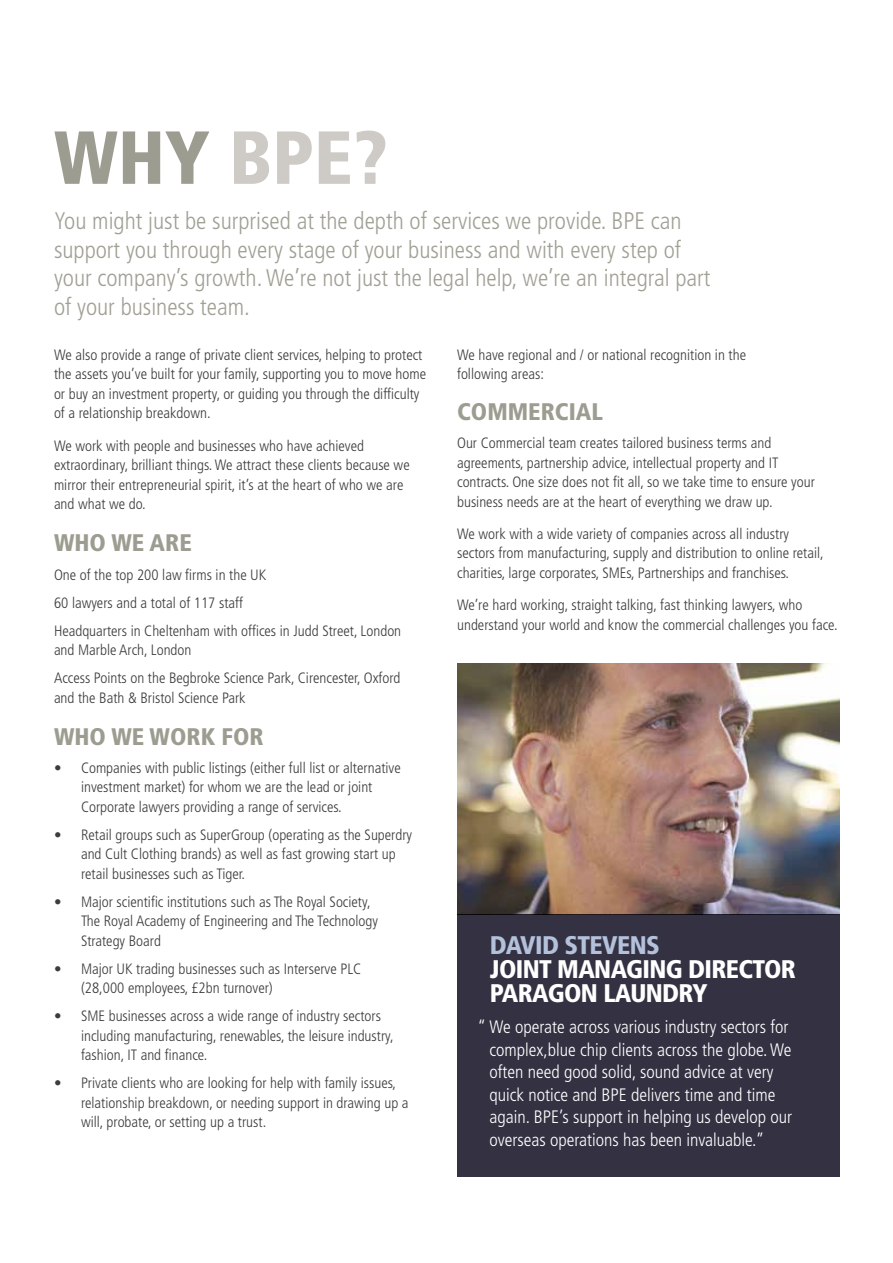
<style>
.page{position:relative;width:893px;height:1263px;background:#fff}
.page>*{position:absolute;margin:0;border:0;box-sizing:border-box;transform-origin:0 0}
.t1{font:900 condensed 75px "Frutiger";color:#cecbc6}
.t2{font:900 condensed 25.5px/24px "Frutiger";letter-spacing:-.025em;color:#fff}
.t3{font:900 condensed 25.5px "Frutiger";letter-spacing:-.025em;color:#b3c1da}
.t4{font:300 condensed 24px/28.5px "Frutiger";color:#a1a095}
.t5{font:900 condensed 24px "Frutiger";color:#9c9c90}
.t6{font:300 condensed 18px/22.5px "Frutiger";color:#fff}
.t7{font:300 condensed 15px/19.5px "Frutiger";color:#3c3c3b}
.s1{color:#9c9c90}
</style>
<div class="page">
<div style="left:457px;top:914px;width:383px;height:262px;background:#333142"></div>
<img style="left:457px;top:663px;width:383px;height:251px">
<h1 class="t1" style="left:54px;top:113px;width:335px"><span class="s1">WHY</span> BPE?</h1>
<p class="t4" style="left:54px;top:207px;width:658px">You might just be surprised at the depth of services we provide. BPE can support you through every stage of your business and with every step of your company’s growth. We’re not just the legal help, we’re an integral part of your business team.</p>
<p class="t7" style="left:54px;top:345px;width:374px">We also provide a range of private client services, helping to protect the assets you’ve built for your family, supporting you to move home or buy an investment property, or guiding you through the difficulty of a relationship breakdown.</p>
<p class="t7" style="left:54px;top:436px;width:357px">We work with people and businesses who have achieved extraordinary, brilliant things. We attract these clients because we mirror their entrepreneurial spirit, it’s at the heart of who we are and what we do.</p>
<h3 class="t5" style="left:54px;top:529px;width:139px">WHO WE ARE</h3>
<p class="t7" style="left:54px;top:560px;width:349px;line-height:28px">One of the top 200 law firms in the UK<br>60 lawyers and a total of 117 staff<br>Headquarters in Cheltenham with offices in Judd Street, London</p>
<p class="t7" style="left:54px;top:636px;width:348px;line-height:28px">and Marble Arch, London<br>Access Points on the Begbroke Science Park, Cirencester, Oxford</p>
<p class="t7" style="left:54px;top:688px;width:193px">and the Bath &amp; Bristol Science Park</p>
<h3 class="t5" style="left:54px;top:722px;width:211px">WHO WE WORK FOR</h3>
<p class="t7" style="left:81px;top:758px;width:321px;text-indent:-27px">• Companies with public listings (either full list or alternative investment market) for whom we are the lead or joint<br>Corporate lawyers providing a range of services.</p>
<p class="t7" style="left:81px;top:825px;width:333px;text-indent:-27px">• Retail groups such as SuperGroup (operating as the Superdry and Cult Clothing brands) as well as fast growing start up retail businesses such as Tiger.</p>
<p class="t7" style="left:81px;top:892px;width:298px;text-indent:-27px">• Major scientific institutions such as The Royal Society,<br>The Royal Academy of Engineering and The Technology<br>Strategy Board</p>
<p class="t7" style="left:81px;top:959px;width:282px;text-indent:-27px">• Major UK trading businesses such as Interserve PLC (28,000 employees, £2bn turnover)</p>
<p class="t7" style="left:81px;top:1007px;width:314px;text-indent:-27px">• SME businesses across a wide range of industry sectors including manufacturing, renewables, the leisure industry, fashion, IT and finance.</p>
<p class="t7" style="left:81px;top:1074px;width:329px;text-indent:-27px">• Private clients who are looking for help with family issues, relationship breakdown, or needing support in drawing up a will, probate, or setting up a trust.</p>
<p class="t7" style="left:457px;top:345px;width:290px">We have regional and / or national recognition in the following areas:</p>
<h3 class="t5" style="left:457px;top:397px;width:147px">COMMERCIAL</h3>
<p class="t7" style="left:457px;top:433px;width:359px">Our Commercial team creates tailored business terms and agreements, partnership advice, intellectual property and IT contracts. One size does not fit all, so we take time to ensure your business needs are at the heart of everything we draw up.</p>
<p class="t7" style="left:457px;top:524px;width:368px">We work with a wide variety of companies across all industry sectors from manufacturing, supply and distribution to online retail, charities, large corporates, SMEs, Partnerships and franchises.</p>
<p class="t7" style="left:457px;top:595px;width:382px">We’re hard working, straight talking, fast thinking lawyers, who understand your world and know the commercial challenges you face.</p>
<h2 class="t3" style="left:490px;top:930px;width:171px">DAVID STEVENS</h2>
<h2 class="t2" style="left:490px;top:957px;width:308px">JOINT MANAGING DIRECTOR<br>PARAGON LAUNDRY</h2>
<p class="t6" style="left:489px;top:1016px;width:304px;text-indent:-12px">“ We operate across various industry sectors for complex,blue chip clients across the globe. We often need good solid, sound advice at very quick notice and BPE delivers time and time again. BPE’s support in helping us develop our overseas operations has been invaluable.”</p>
</div>
